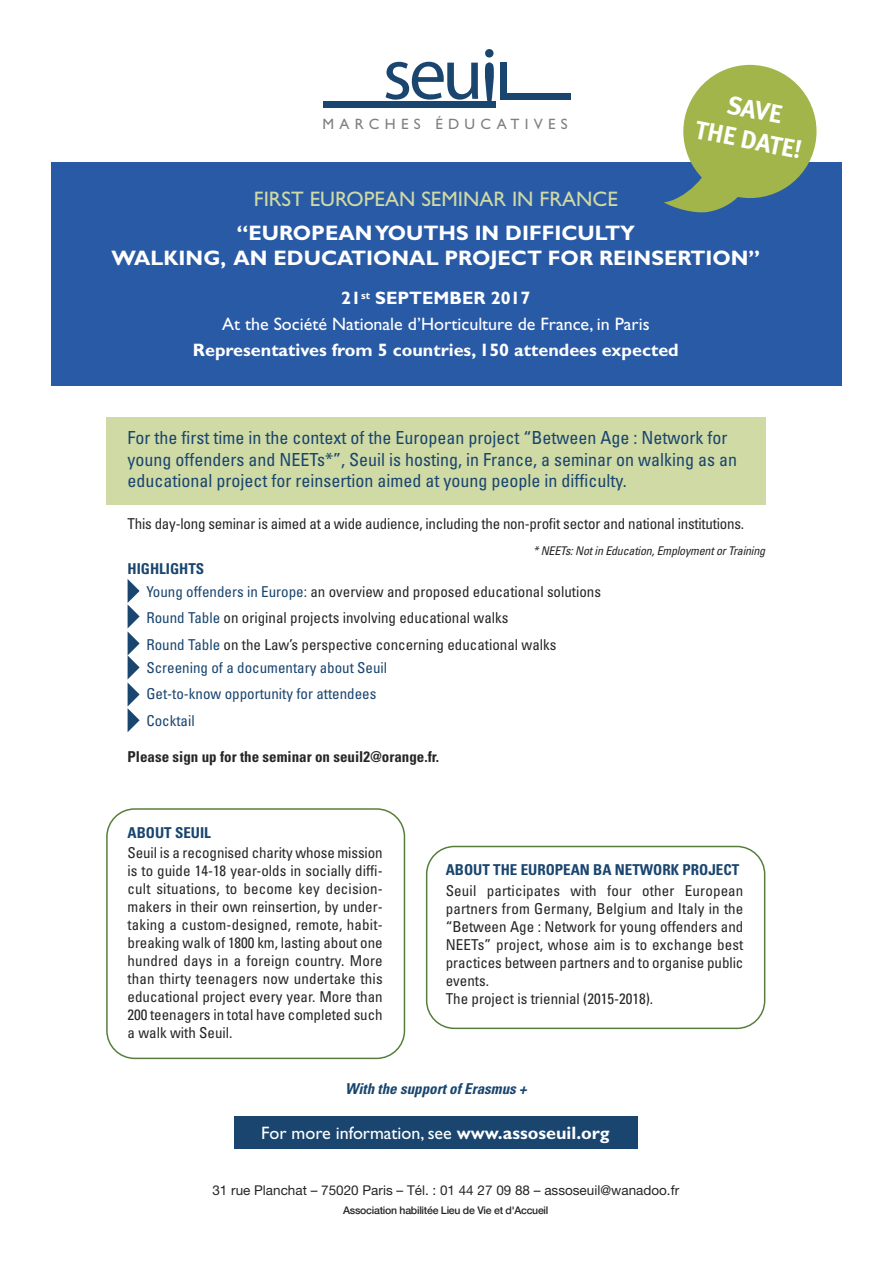
<style>
.page{position:relative;width:893px;height:1263px;background:#fff}
.page>*{position:absolute;margin:0;border:0;box-sizing:border-box;transform-origin:0 0}
.t1{font:700 25.5px/30.6px "Meta";color:#fff;text-align:center}
.t2{font:700 21px/25.2px "Gill Sans Std";color:#fff;text-align:center}
.t3{font:21px "Gill Sans Std";color:#d0daa5}
.t4{font:condensed 18px/21.6px "Univers LT Std";color:#19456f}
.t5{font:18px/25.8px "Gill Sans Std";color:#fff;text-align:center}
.t6{font:700 18px "Gill Sans Std";color:#fff}
.t7{font:condensed 15px/18px "Univers LT Std";color:#272526}
.t8{font:condensed 15px/26.5px "Univers LT Std";color:#19456f}
.t9{font:700 condensed 15px "Univers LT Std";color:#272526}
.t10{font:700 condensed 15px "Univers LT Std";color:#19456f}
.t11{font:italic 700 condensed 15px "Univers LT Std";color:#19456f}
.t12{font:15px "Gill Sans";letter-spacing:.35em;color:#7e8083}
.t13{font:13.5px "Helvetica Neue";color:#272526}
.t14{font:italic condensed 12px "Univers LT Std";letter-spacing:-.015em;color:#272526}
.t15{font:500 10.5px "Helvetica Neue";letter-spacing:-.025em;color:#272526}
.s1{font-weight:700}
.s2{font-weight:700;color:#19456f}
.s3{color:#19456f}
</style>
<div class="page">
<div style="left:51px;top:162px;width:791px;height:223px;background:#295aa6"></div>
<div style="left:106px;top:418px;width:659px;height:87px;background:#d0daa5"></div>
<div style="left:234px;top:1116px;width:404px;height:32px;background:#19456f"></div>
<div style="left:500px;top:93px;width:70px;height:7px;background:#19456f"></div>
<svg style="left:385px;top:49px;width:109px;height:52px"></svg>
<div style="left:500px;top:63px;width:6px;height:37px;background:#19456f"></div>
<div style="left:323px;top:101px;width:172px;height:7px;background:#19456f"></div>
<svg style="left:128px;top:579px;width:12px;height:153px"></svg>
<div style="left:683px;top:65px;width:133px;height:133px;background:#a1b54a;border-radius:50%"></div>
<svg style="left:664px;top:121px;width:92px;height:92px"></svg>
<svg style="left:106px;top:808px;width:299px;height:251px"></svg>
<svg style="left:426px;top:846px;width:339px;height:183px"></svg>
<p class="t12" style="left:322px;top:118px;width:247px">MARCHES ÉDUCATIVES</p>
<h1 class="t1" style="left:704px;top:86px;width:109px;rotate:11deg">SAVE<br>THE DATE!</h1>
<h2 class="t3" style="left:254px;top:191px;width:365px">FIRST EUROPEAN SEMINAR IN FRANCE</h2>
<h2 class="t2" style="left:111px;top:222px;width:650px">“EUROPEANYOUTHS IN DIFFICULTY<br>WALKING, AN EDUCATIONAL PROJECT FOR REINSERTION”</h2>
<p class="t5" style="left:222px;top:287px;width:429px"><span class="s1">21</span><sup>st</sup> <span class="s1">SEPTEMBER 2017<br></span>At the Société Nationale d’Horticulture de France, in Paris</p>
<p class="t6" style="left:193px;top:343px;width:487px">Representatives from 5 countries, 150 attendees expected</p>
<p class="t4" style="left:128px;top:428px;width:611px">For the first time in the context of the European project “Between Age : Network for young offenders and NEETs*”, Seuil is hosting, in France, a seminar on walking as an educational project for reinsertion aimed at young people in difficulty.</p>
<p class="t7" style="left:128px;top:516px;width:618px">This day-long seminar is aimed at a wide audience, including the non-profit sector and national institutions.</p>
<p class="t7" style="left:146px;top:558px;width:456px;line-height:23.1px;text-indent:-19px"><span class="s2">HIGHLIGHTS<br></span><span class="s3">Young offenders in Europe:</span> an overview and proposed educational solutions</p>
<p class="t7" style="left:146px;top:606px;width:412px;line-height:26.5px"><span class="s3">Round Table</span> on original projects involving educational walks<br><span class="s3">Round Table</span> on the Law’s perspective concerning educational walks</p>
<p class="t8" style="left:146px;top:655px;width:242px">Screening of a documentary about Seuil<br>Get-to-know opportunity for attendees<br>Cocktail</p>
<p class="t9" style="left:128px;top:751px;width:313px">Please sign up for the seminar on seuil2@orange.fr.</p>
<p class="t14" style="left:533px;top:547px;width:234px">* NEETs: Not in Education, Employment or Training</p>
<p class="t10" style="left:128px;top:827px;width:85px">ABOUT SEUIL</p>
<p class="t7" style="left:128px;top:845px;width:257px;text-align:justify">Seuil is a recognised charity whose mission is to guide 14-18 year-olds in socially diffi&shy;cult situations, to become key decision&shy;makers in their own reinsertion, by under&shy;taking a custom-designed, remote, habit&shy;breaking walk of 1800 km, lasting about one hundred days in a foreign country. More than thirty teenagers now undertake this educational project every year. More than 200 teenagers in total have completed such a walk with Seuil.</p>
<p class="t10" style="left:446px;top:864px;width:295px">ABOUT THE EUROPEAN BA NETWORK PROJECT</p>
<p class="t7" style="left:446px;top:882px;width:299px">Seuil participates with four other European partners from Germany, Belgium and Italy in the “Between Age : Network for young offenders and NEETs” project, whose aim is to exchange best practices between partners and to organise public events.<br>The project is triennial (2015-2018).</p>
<p class="t11" style="left:345px;top:1083px;width:183px">With the support of Erasmus +</p>
<p class="t5" style="left:261px;top:1121px;width:350px">For more information, see <span class="s1">www.assoseuil.org</span></p>
<p class="t13" style="left:212px;top:1185px;width:468px">31 rue Planchat – 75020 Paris – Tél. : 01 44 27 09 88 – assoseuil@wanadoo.fr</p>
<p class="t15" style="left:343px;top:1203px;width:207px">Association habilitée Lieu de Vie et d'Accueil</p>
</div>
